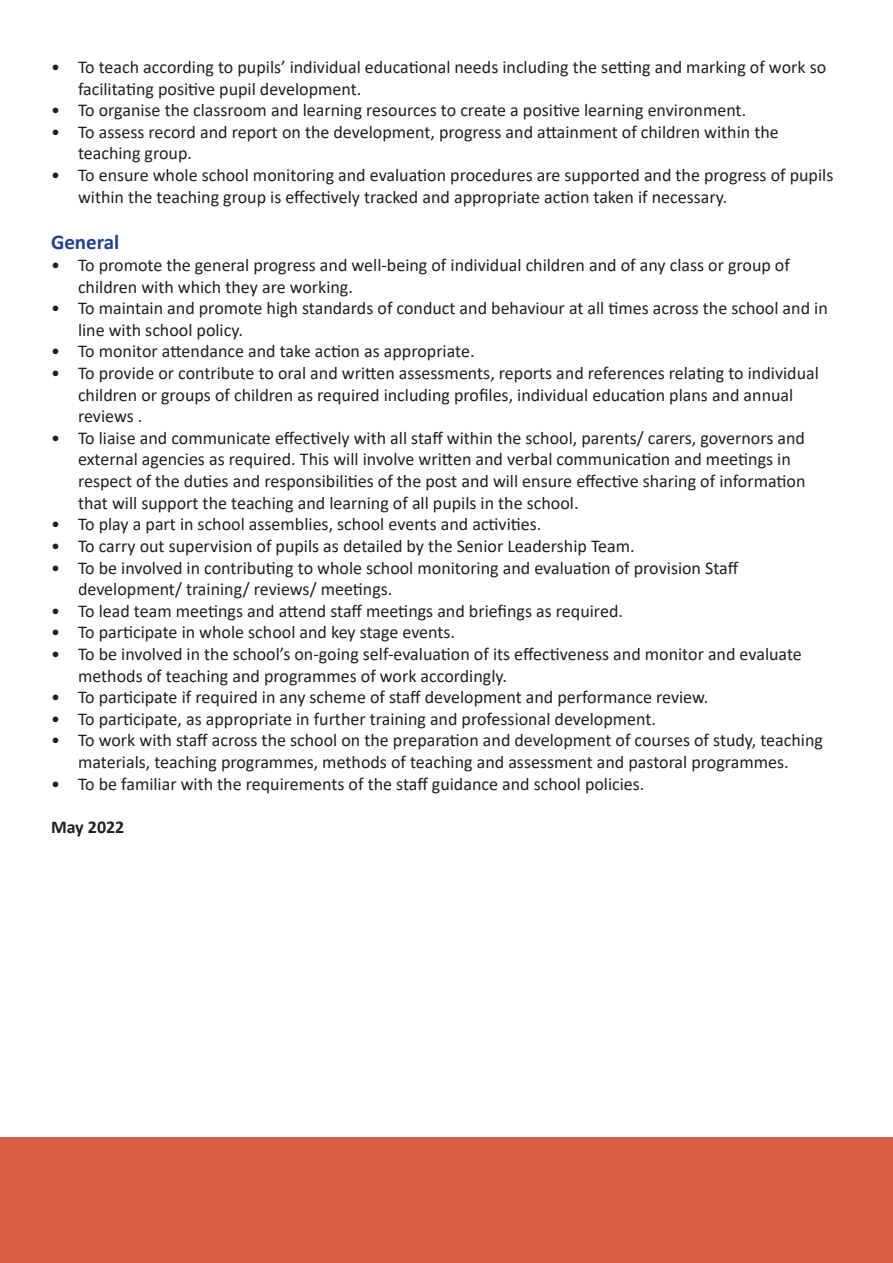
<style>
.page{position:relative;width:893px;height:1263px;background:#fff}
.page>*{position:absolute;margin:0;border:0;box-sizing:border-box;transform-origin:0 0}
.DH_Sub_headings{font:700 21px "Calibri";color:#253f8e}
.t1{font:18px/21.6px "Calibri";color:#231f20}
.DH_Para_Style{font:700 18px "Calibri";color:#231f20}
</style>
<div class="page">
<div style="left:0;top:1137px;width:893px;height:126px;background:#db5f47"></div>
<p class="t1" style="left:78px;top:56px;width:750px;text-indent:-27px">• To teach according to pupils’ individual educational needs including the setting and marking of work so facilitating positive pupil development.</p>
<p class="t1" style="left:51px;top:99px;width:697px">• To organise the classroom and learning resources to create a positive learning environment.</p>
<p class="t1" style="left:78px;top:121px;width:702px;text-indent:-27px">• To assess record and report on the development, progress and attainment of children within the teaching group.</p>
<p class="t1" style="left:78px;top:164px;width:757px;text-indent:-27px">• To ensure whole school monitoring and evaluation procedures are supported and the progress of pupils within the teaching group is effectively tracked and appropriate action taken if necessary.</p>
<p class="DH_Sub_headings" style="left:51px;top:228px;width:70px">General</p>
<p class="t1" style="left:78px;top:254px;width:713px;text-indent:-27px">• To promote the general progress and well-being of individual children and of any class or group of children with which they are working.</p>
<p class="t1" style="left:78px;top:297px;width:751px;text-indent:-27px">• To maintain and promote high standards of conduct and behaviour at all times across the school and in line with school policy.</p>
<p class="t1" style="left:51px;top:340px;width:425px">• To monitor attendance and take action as appropriate.</p>
<p class="t1" style="left:78px;top:362px;width:742px;text-indent:-27px">• To provide or contribute to oral and written assessments, reports and references relating to individual children or groups of children as required including profiles, individual education plans and annual reviews .</p>
<p class="t1" style="left:78px;top:427px;width:729px;text-indent:-27px">• To liaise and communicate effectively with all staff within the school, parents/ carers, governors and external agencies as required. This will involve written and verbal communication and meetings in respect of the duties and responsibilities of the post and will ensure effective sharing of information that will support the teaching and learning of all pupils in the school.</p>
<p class="t1" style="left:51px;top:513px;width:492px">• To play a part in school assemblies, school events and activities.</p>
<p class="t1" style="left:51px;top:535px;width:585px">• To carry out supervision of pupils as detailed by the Senior Leadership Team.</p>
<p class="t1" style="left:78px;top:556px;width:662px;text-indent:-27px">• To be involved in contributing to whole school monitoring and evaluation of provision Staff development/ training/ reviews/ meetings.</p>
<p class="t1" style="left:51px;top:599px;width:573px">• To lead team meetings and attend staff meetings and briefings as required.</p>
<p class="t1" style="left:51px;top:621px;width:406px">• To participate in whole school and key stage events.</p>
<p class="t1" style="left:78px;top:643px;width:725px;text-indent:-27px">• To be involved in the school’s on-going self-evaluation of its effectiveness and monitor and evaluate methods of teaching and programmes of work accordingly.</p>
<p class="t1" style="left:51px;top:686px;width:659px">• To participate if required in any scheme of staff development and performance review.</p>
<p class="t1" style="left:51px;top:707px;width:607px">• To participate, as appropriate in further training and professional development.</p>
<p class="t1" style="left:51px;top:729px;width:773px;text-align:center">• To work with staff across the school on the preparation and development of courses of study, teaching materials, teaching programmes, methods of teaching and assessment and pastoral programmes.</p>
<p class="t1" style="left:51px;top:772px;width:595px">• To be familiar with the requirements of the staff guidance and school policies.</p>
<p class="DH_Para_Style" style="left:51px;top:814px;width:75px">May 2022</p>
</div>
